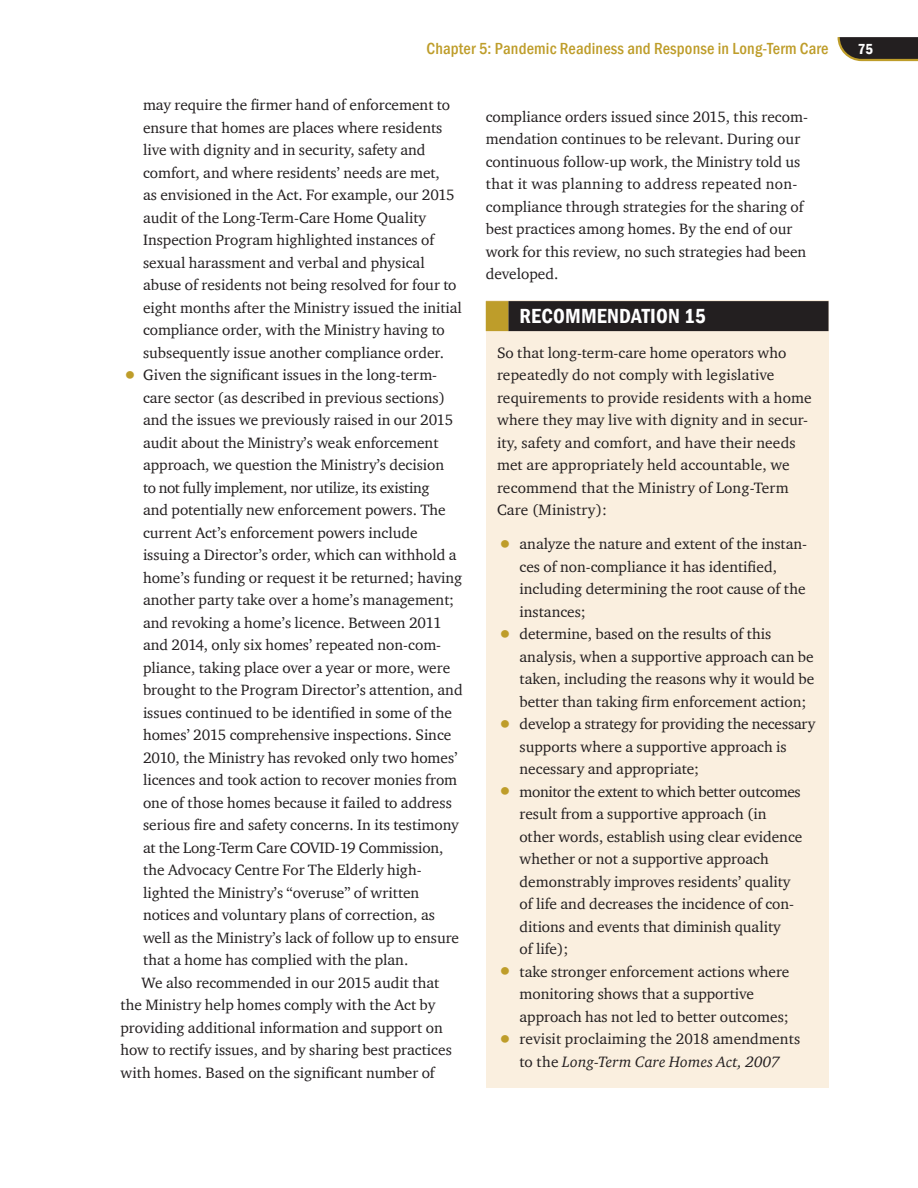
<style>
.page{position:relative;width:918px;height:1188px;background:#fff}
.page>*{position:absolute;margin:0;border:0;box-sizing:border-box;transform-origin:0 0}
.t1{font:600 condensed 21px "Franklin Gothic";letter-spacing:.01em;color:#fff}
.t2{font:500 condensed 16.5px "Franklin Gothic";letter-spacing:.01em;color:#be9d2a}
.t3{font:15.3px/22.5px "Charter ITC";color:#231f20}
.t4{font:15.3px "Charter ITC";letter-spacing:-.02em;color:#231f20}
.t5{font:600 condensed 15px "Franklin Gothic";color:#fff}
.s1{font-size:27px;color:#be9d2a}
.s2{font-style:italic}
</style>
<div class="page">
<svg style="left:837px;top:37px;width:81px;height:25px;background:#4a4338"></svg>
<div style="left:486px;top:300px;width:343px;height:37px;background:linear-gradient(to right,#faefdf,#faefdf)"></div>
<div style="left:508px;top:301px;width:321px;height:30px;background:#231f20"></div>
<div style="left:486px;top:301px;width:22px;height:30px;background:#be9d2a"></div>
<div style="left:486px;top:334px;width:343px;height:203px;background:#faefdf"></div>
<div style="left:486px;top:527px;width:343px;height:111px;background:#faefdf"></div>
<div style="left:486px;top:617px;width:343px;height:111px;background:#faefdf"></div>
<div style="left:486px;top:707px;width:343px;height:88px;background:#faefdf"></div>
<div style="left:486px;top:775px;width:343px;height:200px;background:#faefdf"></div>
<div style="left:486px;top:955px;width:343px;height:88px;background:#faefdf"></div>
<div style="left:486px;top:1022px;width:343px;height:66px;background:#faefdf"></div>
<p class="t2" style="left:426px;top:38px;width:404px">Chapter 5: Pandemic Readiness and Response in Long-Term Care</p>
<p class="t5" style="left:858px;top:39px;width:17px">75</p>
<p class="t3" style="left:143px;top:93px;width:320px">may require the firmer hand of enforcement to ensure that homes are places where residents live with dignity and in security, safety and comfort, and where residents’ needs are met,<br>as envisioned in the Act. For example, our 2015 audit of the Long-Term-Care Home Quality Inspection Program highlighted instances of sexual harassment and verbal and physical abuse of residents not being resolved for four to eight months after the Ministry issued the initial compliance order, with the Ministry having to subsequently issue another compliance order.</p>
<p class="t3" style="left:122px;top:363px;width:317px"><span class="s1">•</span> Given the significant issues in the long-term-</p>
<p class="t3" style="left:143px;top:386px;width:304px">care sector (as described in previous sections)</p>
<p class="t3" style="left:143px;top:408px;width:312px">and the issues we previously raised in our 2015</p>
<p class="t3" style="left:143px;top:431px;width:297px">audit about the Ministry’s weak enforcement</p>
<p class="t3" style="left:143px;top:453px;width:303px">approach, we question the Ministry’s decision</p>
<p class="t4" style="left:143px;top:478px;width:288px">to not fully implement, nor utilize, its existing</p>
<p class="t3" style="left:143px;top:498px;width:304px">and potentially new enforcement powers. The</p>
<p class="t3" style="left:143px;top:521px;width:276px">current Act’s enforcement powers include</p>
<p class="t3" style="left:143px;top:543px;width:315px">issuing a Director’s order, which can withhold a</p>
<p class="t3" style="left:143px;top:566px;width:321px">home’s funding or request it be returned; having</p>
<p class="t3" style="left:143px;top:588px;width:313px">another party take over a home’s management;</p>
<p class="t3" style="left:143px;top:611px;width:300px">and revoking a home’s licence. Between 2011</p>
<p class="t3" style="left:143px;top:633px;width:300px">and 2014, only six homes’ repeated non-com-</p>
<p class="t3" style="left:143px;top:656px;width:309px">pliance, taking place over a year or more, were</p>
<p class="t3" style="left:143px;top:678px;width:321px">brought to the Program Director’s attention, and</p>
<p class="t3" style="left:143px;top:701px;width:311px">issues continued to be identified in some of the</p>
<p class="t3" style="left:143px;top:723px;width:310px">homes’ 2015 comprehensive inspections. Since</p>
<p class="t3" style="left:143px;top:746px;width:316px">2010, the Ministry has revoked only two homes’</p>
<p class="t3" style="left:143px;top:768px;width:316px">licences and took action to recover monies from</p>
<p class="t3" style="left:143px;top:791px;width:310px">one of those homes because it failed to address</p>
<p class="t3" style="left:143px;top:813px;width:317px">serious fire and safety concerns. In its testimony</p>
<p class="t3" style="left:143px;top:836px;width:302px">at the Long-Term Care COVID-19 Commission,</p>
<p class="t3" style="left:143px;top:858px;width:280px">the Advocacy Centre For The Elderly high-</p>
<p class="t3" style="left:143px;top:881px;width:278px">lighted the Ministry’s “overuse” of written</p>
<p class="t3" style="left:143px;top:903px;width:293px">notices and voluntary plans of correction, as</p>
<p class="t3" style="left:143px;top:926px;width:318px">well as the Ministry’s lack of follow up to ensure</p>
<p class="t3" style="left:143px;top:948px;width:267px">that a home has complied with the plan.</p>
<p class="t3" style="left:142px;top:971px;width:299px">We also recommended in our 2015 audit that</p>
<p class="t3" style="left:121px;top:993px;width:316px">the Ministry help homes comply with the Act by</p>
<p class="t3" style="left:121px;top:1016px;width:324px">providing additional information and support on</p>
<p class="t3" style="left:121px;top:1038px;width:333px">how to rectify issues, and by sharing best practices</p>
<p class="t3" style="left:121px;top:1061px;width:316px">with homes. Based on the significant number of</p>
<p class="t3" style="left:486px;top:105px;width:324px">compliance orders issued since 2015, this recom&shy;mendation continues to be relevant. During our continuous follow-up work, the Ministry told us that it was planning to address repeated non&shy;compliance through strategies for the sharing of best practices among homes. By the end of our work for this review, no such strategies had been developed.</p>
<h1 class="t1" style="left:520px;top:302px;width:188px">RECOMMENDATION 15</h1>
<p class="t3" style="left:497px;top:341px;width:316px">So that long-term-care home operators who repeatedly do not comply with legislative requirements to provide residents with a home where they may live with dignity and in secur&shy;ity, safety and comfort, and have their needs met are appropriately held accountable, we recommend that the Ministry of Long-Term Care (Ministry):</p>
<p class="t3" style="left:520px;top:532px;width:289px;text-indent:-22px"><span class="s1">•</span> analyze the nature and extent of the instan&shy;ces of non-compliance it has identified, including determining the root cause of the instances;</p>
<p class="t3" style="left:520px;top:622px;width:296px;text-indent:-22px"><span class="s1">•</span> determine, based on the results of this analysis, when a supportive approach can be taken, including the reasons why it would be better than taking firm enforcement action;</p>
<p class="t3" style="left:520px;top:712px;width:297px;text-indent:-22px"><span class="s1">•</span> develop a strategy for providing the necessary supports where a supportive approach is necessary and appropriate;</p>
<p class="t3" style="left:520px;top:780px;width:284px;text-indent:-22px"><span class="s1">•</span> monitor the extent to which better outcomes result from a supportive approach (in other words, establish using clear evidence whether or not a supportive approach demonstrably improves residents’ quality of life and decreases the incidence of con&shy;ditions and events that diminish quality<br>of life);</p>
<p class="t3" style="left:520px;top:960px;width:271px;text-indent:-22px"><span class="s1">•</span> take stronger enforcement actions where monitoring shows that a supportive approach has not led to better outcomes;</p>
<p class="t3" style="left:497px;top:1027px;width:305px;text-align:center"><span class="s1">•</span> revisit proclaiming the 2018 amendments to the <span class="s2">Long-Term Care Homes Act, 2007</span></p>
</div>
